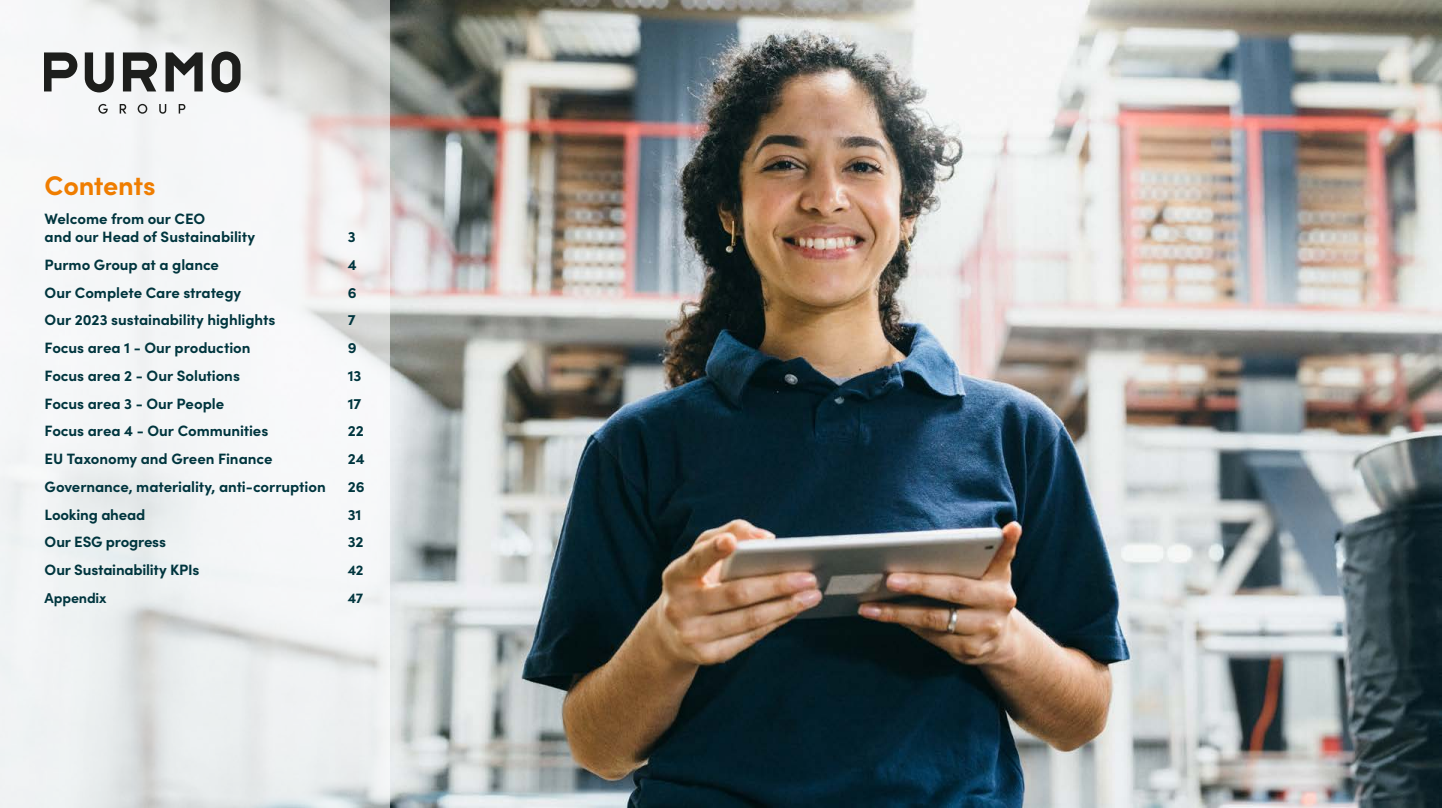
<style>
.page{position:relative;width:1442px;height:808px;background:#fff}
.page>*{position:absolute;margin:0;border:0;box-sizing:border-box;transform-origin:0 0}
.t1{font:700 27px "Sofia Pro";letter-spacing:-.01em;color:#ef7d00}
.t2{font:700 15px/18px "Sofia Pro";letter-spacing:-.005em;color:#00353e}
.t3{font:700 14.25px "Sofia Pro";letter-spacing:-.015em;color:#00353e}
</style>
<div class="page">
<img style="left:389px;top:0;width:1052px;height:808px">
<svg style="left:0;top:0;width:389px;height:808px;fill:#f3f5f6"></svg>
<svg style="left:45px;top:51px;width:195px;height:41px"></svg>
<svg style="left:120px;top:104px;width:6px;height:10px"></svg>
<svg style="left:138px;top:104px;width:9px;height:10px"></svg>
<svg style="left:179px;top:104px;width:6px;height:10px"></svg>
<svg style="left:98px;top:104px;width:10px;height:10px"></svg>
<svg style="left:159px;top:104px;width:7px;height:10px"></svg>
<h1 class="t1" style="left:45px;top:165px;width:112px">Contents</h1>
<p class="t2" style="left:45px;top:209px;width:212px">Welcome from our CEO<br>and our Head of Sustainability</p>
<p class="t2" style="left:348px;top:227px;width:9px">3</p>
<p class="t2" style="left:45px;top:254px;width:176px">Purmo Group at a glance</p>
<p class="t2" style="left:348px;top:254px;width:10px">4</p>
<p class="t2" style="left:45px;top:282px;width:198px">Our Complete Care strategy</p>
<p class="t2" style="left:348px;top:282px;width:10px">6</p>
<p class="t2" style="left:45px;top:310px;width:232px">Our 2023 sustainability highlights</p>
<p class="t2" style="left:348px;top:310px;width:9px">7</p>
<p class="t2" style="left:45px;top:338px;width:207px">Focus area 1 - Our production</p>
<p class="t2" style="left:348px;top:338px;width:10px">9</p>
<p class="t2" style="left:45px;top:365px;width:197px">Focus area 2 - Our Solutions</p>
<p class="t2" style="left:348px;top:365px;width:15px">13</p>
<p class="t2" style="left:45px;top:393px;width:181px">Focus area 3 - Our People</p>
<p class="t2" style="left:348px;top:393px;width:15px">17</p>
<p class="t2" style="left:45px;top:421px;width:225px">Focus area 4 - Our Communities</p>
<p class="t2" style="left:348px;top:421px;width:18px">22</p>
<p class="t2" style="left:45px;top:449px;width:229px">EU Taxonomy and Green Finance</p>
<p class="t2" style="left:348px;top:449px;width:19px">24</p>
<p class="t2" style="left:45px;top:476px;width:282px">Governance, materiality, anti-corruption</p>
<p class="t2" style="left:348px;top:476px;width:18px">26</p>
<p class="t2" style="left:45px;top:504px;width:102px">Looking ahead</p>
<p class="t2" style="left:348px;top:504px;width:15px">31</p>
<p class="t2" style="left:45px;top:532px;width:123px">Our ESG progress</p>
<p class="t2" style="left:348px;top:532px;width:17px">32</p>
<p class="t2" style="left:45px;top:560px;width:156px">Our Sustainability KPIs</p>
<p class="t3" style="left:348px;top:559px;width:17px">42</p>
<p class="t3" style="left:45px;top:587px;width:63px">Appendix</p>
<p class="t3" style="left:348px;top:587px;width:17px">47</p>
</div>
